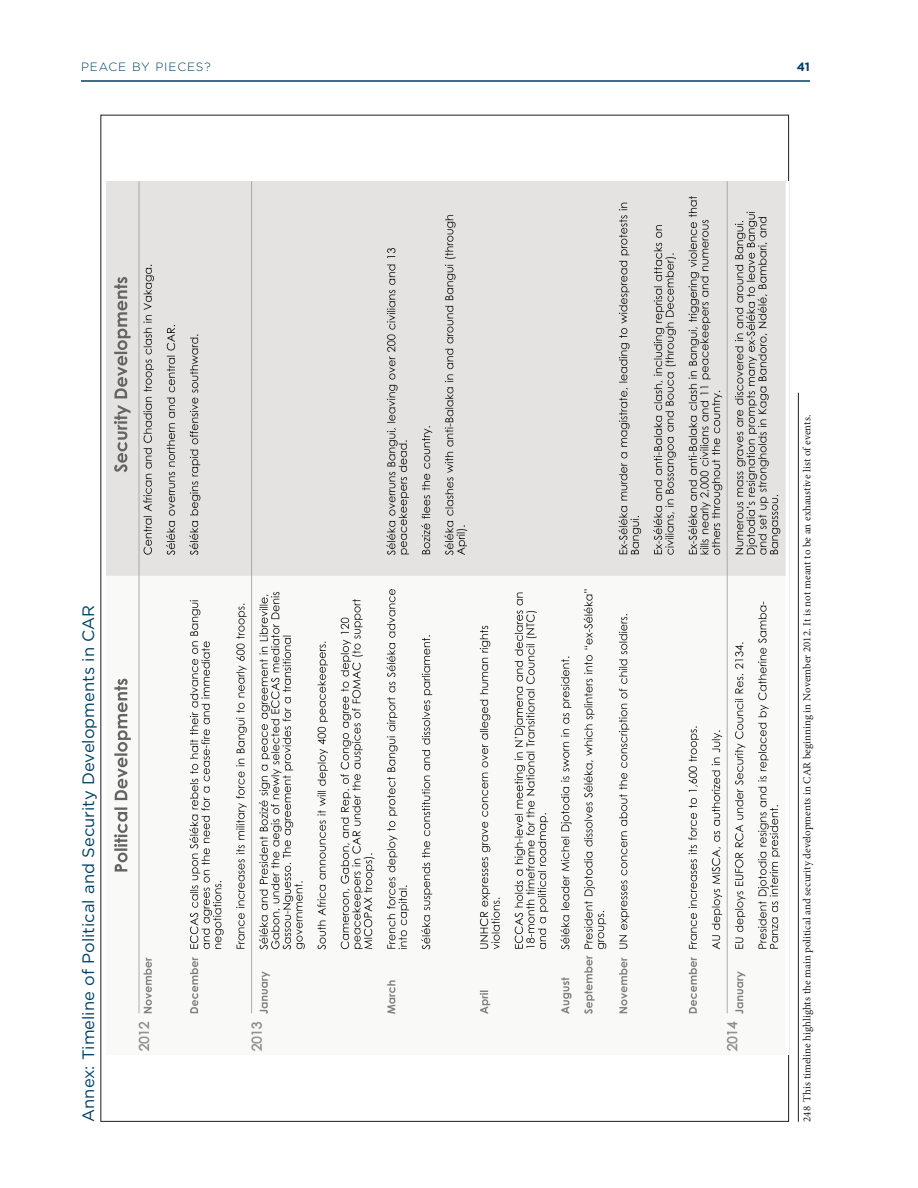
<style>
.page{position:relative;width:918px;height:1188px;background:#fff}
.page>*{position:absolute;margin:0;border:0;box-sizing:border-box;transform-origin:0 0}
.t1{font:16.5px "Gotham";color:#003f61}
.t2{font:300 12px "Gotham";letter-spacing:.07em;color:#003f61}
.t3{font:700 12px "Gotham";color:#003f61}
.t4{font:10.8px "Minion Pro";color:#231f20}
</style>
<div class="page">
<hr style="left:81px;top:80px;width:729px;height:2px;background:#003f61">
<img style="left:107px;top:182px;width:679px;height:870px">
<hr style="left:798px;top:393px;width:1px;height:729px;background:#231f20">
<p class="t2" style="left:81px;top:59px;width:131px">PEACE BY PIECES?</p>
<p class="t3" style="left:797px;top:59px;width:15px">41</p>
<h1 class="t1" style="left:79px;top:1122px;width:519px;rotate:-90deg">Annex: Timeline of Political and Security Developments in CAR</h1>
<p class="t4" style="left:803px;top:1122px;width:708px;rotate:-90deg">248 This timeline highlights the main political and security developments in CAR beginning in November 2012. It is not meant to be an exhaustive list of events.</p>
</div>
